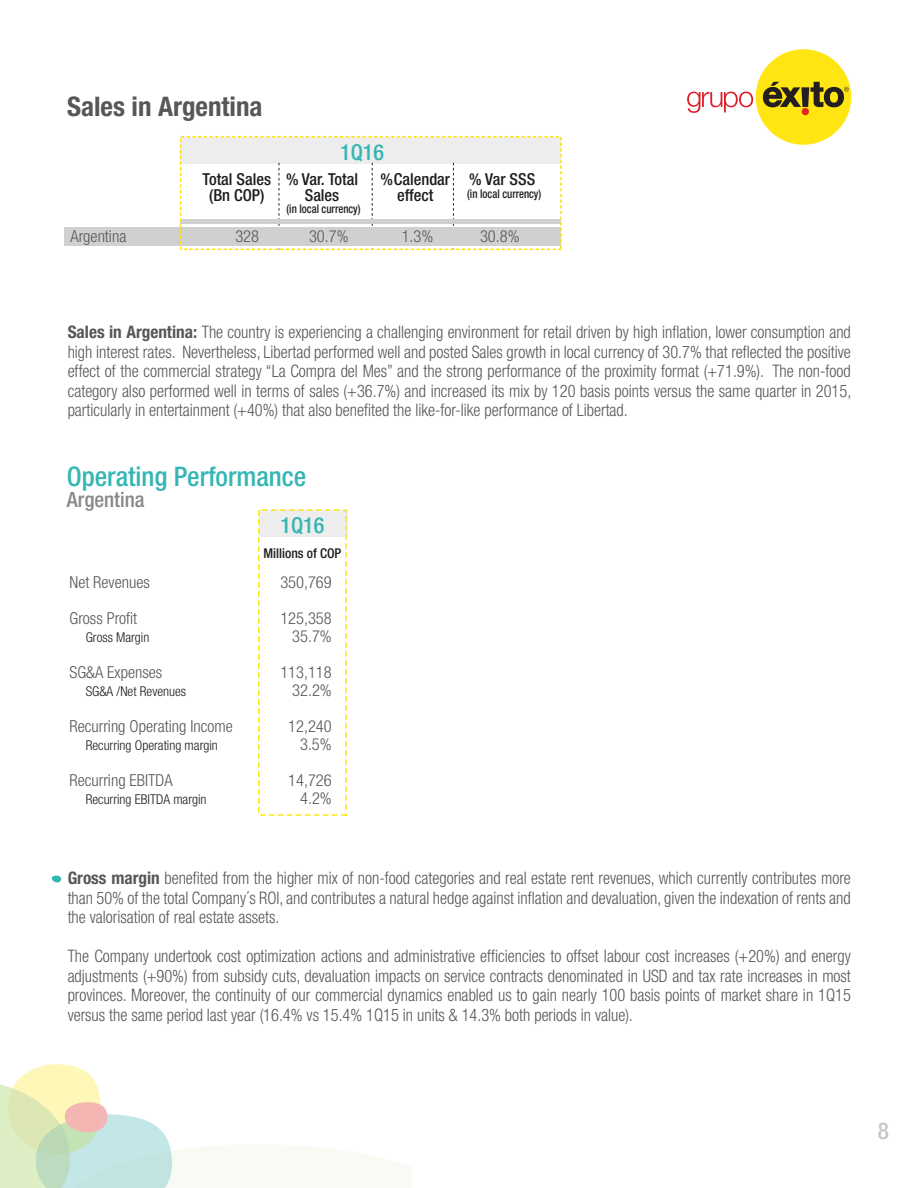
<style>
.page{position:relative;width:918px;height:1188px;background:#fff}
.page>*{position:absolute;margin:0;border:0;box-sizing:border-box;transform-origin:0 0}
.t1{font:500 condensed 27px "Helvetica Neue LT Std";color:#35b6b4}
.t2{font:700 condensed 27px "Helvetica Neue";color:#575756}
.t3{font:500 condensed 23.25px "Helvetica Neue LT Std";color:#c6c6c6}
.t4{font:500 condensed 22.05px "Helvetica Neue LT Std";color:#35b6b4}
.t5{font:500 condensed 21px "Helvetica Neue LT Std";color:#888887}
.t6{font:300 condensed 17.25px/19.5px "Helvetica Neue";color:#575756;text-align:justify;scale:.95 1}
.t7{font:300 condensed 16.5px "Helvetica Neue";color:#575756}
.t8{font:500 condensed 16.5px/16.5px "Helvetica Neue";color:#1d1d1b;text-align:center}
.t9{font:300 condensed 13.5px "Helvetica Neue";color:#1d1d1b}
.t10{font:500 condensed 13.5px "Helvetica Neue";color:#1d1d1b}
.t11{font:500 condensed 12px "Helvetica Neue";color:#1d1d1b;scale:.9 1}
.s1{font-weight:700}
</style>
<div class="page">
<svg style="left:51px;top:875px;width:11px;height:8px"></svg>
<div style="left:756px;top:49px;width:95px;height:96px;background:#ffe512;border-radius:50%"></div>
<div style="left:802px;top:108px;width:7px;height:7px;background:#e2251d;border-radius:50%"></div>
<svg style="left:763px;top:82px;width:86px;height:25px"></svg>
<svg style="left:687px;top:92px;width:66px;height:21px"></svg>
<svg style="left:0;top:1064px;width:173px;height:124px"></svg>
<div style="left:181px;top:137px;width:380px;height:26px;background:#ededed"></div>
<svg style="left:279px;top:163px;width:1px;height:63px"></svg>
<svg style="left:453px;top:163px;width:1px;height:63px"></svg>
<svg style="left:372px;top:163px;width:1px;height:63px"></svg>
<hr style="left:181px;top:219px;width:380px;height:4px;background:#d0d0d0">
<div style="left:65px;top:227px;width:496px;height:19px;background:#d0d0d0"></div>
<div style="left:180px;top:136px;width:382px;height:114px;border:2px dashed #ffe512"></div>
<div style="left:259px;top:510px;width:88px;height:27px;background:#ededed"></div>
<div style="left:258px;top:509px;width:89px;height:307px;border:2px dashed #ffe512"></div>
<h1 class="t2" style="left:67px;top:90px;width:197px">Sales in Argentina</h1>
<p class="t4" style="left:340px;top:139px;width:45px">1Q16</p>
<p class="t8" style="left:203px;top:170px;width:70px">Total Sales (Bn COP)</p>
<p class="t8" style="left:286px;top:170px;width:74px">% Var. Total<br>Sales</p>
<p class="t8" style="left:380px;top:170px;width:71px">%Calendar effect</p>
<p class="t8" style="left:469px;top:170px;width:68px">% Var SSS</p>
<p class="t11" style="left:467px;top:187px;width:84px">(in local currency)</p>
<p class="t11" style="left:286px;top:201px;width:84px">(in local currency)</p>
<p class="t7" style="left:70px;top:227px;width:57px">Argentina</p>
<p class="t7" style="left:235px;top:227px;width:25px">328</p>
<p class="t7" style="left:309px;top:227px;width:41px">30.7%</p>
<p class="t7" style="left:402px;top:227px;width:33px">1.3%</p>
<p class="t7" style="left:480px;top:227px;width:41px">30.8%</p>
<p class="t6" style="left:68px;top:322px;width:826px"><span class="s1">Sales in Argentina:</span> The country is experiencing a challenging environment for retail driven by high inflation, lower consumption and high interest rates. Nevertheless, Libertad performed well and posted Sales growth in local currency of 30.7% that reflected the positive effect of the commercial strategy “La Compra del Mes” and the strong performance of the proximity format (+71.9%). The non-food category also performed well in terms of sales (+36.7%) and increased its mix by 120 basis points versus the same quarter in 2015, particularly in entertainment (+40%) that also benefited the like-for-like performance of Libertad.</p>
<h1 class="t1" style="left:67px;top:460px;width:241px">Operating Performance</h1>
<p class="t5" style="left:67px;top:487px;width:79px">Argentina</p>
<p class="t10" style="left:263px;top:545px;width:79px">Millions of COP</p>
<p class="t4" style="left:281px;top:512px;width:45px">1Q16</p>
<p class="t7" style="left:69px;top:573px;width:82px">Net Revenues</p>
<p class="t7" style="left:280px;top:573px;width:53px">350,769</p>
<p class="t7" style="left:69px;top:609px;width:69px">Gross Profit</p>
<p class="t7" style="left:280px;top:609px;width:53px">125,358</p>
<p class="t9" style="left:86px;top:629px;width:65px">Gross Margin</p>
<p class="t7" style="left:292px;top:627px;width:41px">35.7%</p>
<p class="t7" style="left:69px;top:663px;width:94px">SG&amp;A Expenses</p>
<p class="t7" style="left:280px;top:663px;width:53px">113,118</p>
<p class="t9" style="left:86px;top:683px;width:102px">SG&amp;A /Net Revenues</p>
<p class="t7" style="left:292px;top:681px;width:41px">32.2%</p>
<p class="t7" style="left:69px;top:717px;width:165px">Recurring Operating Income</p>
<p class="t7" style="left:288px;top:717px;width:45px">12,240</p>
<p class="t9" style="left:86px;top:737px;width:134px">Recurring Operating margin</p>
<p class="t7" style="left:300px;top:735px;width:33px">3.5%</p>
<p class="t7" style="left:69px;top:771px;width:105px">Recurring EBITDA</p>
<p class="t7" style="left:288px;top:771px;width:45px">14,726</p>
<p class="t9" style="left:86px;top:791px;width:122px">Recurring EBITDA margin</p>
<p class="t7" style="left:300px;top:789px;width:33px">4.2%</p>
<p class="t6" style="left:68px;top:868px;width:826px"><span class="s1">Gross margin</span> benefited from the higher mix of non-food categories and real estate rent revenues, which currently contributes more than 50% of the total Company´s ROI, and contributes a natural hedge against inflation and devaluation, given the indexation of rents and the valorisation of real estate assets.</p>
<p class="t6" style="left:68px;top:946px;width:826px">The Company undertook cost optimization actions and administrative efficiencies to offset labour cost increases (+20%) and energy adjustments (+90%) from subsidy cuts, devaluation impacts on service contracts denominated in USD and tax rate increases in most provinces. Moreover, the continuity of our commercial dynamics enabled us to gain nearly 100 basis points of market share in 1Q15 versus the same period last year (16.4% vs 15.4% 1Q15 in units &amp; 14.3% both periods in value).</p>
<h2 class="t3" style="left:878px;top:1117px;width:13px">8</h2>
</div>
